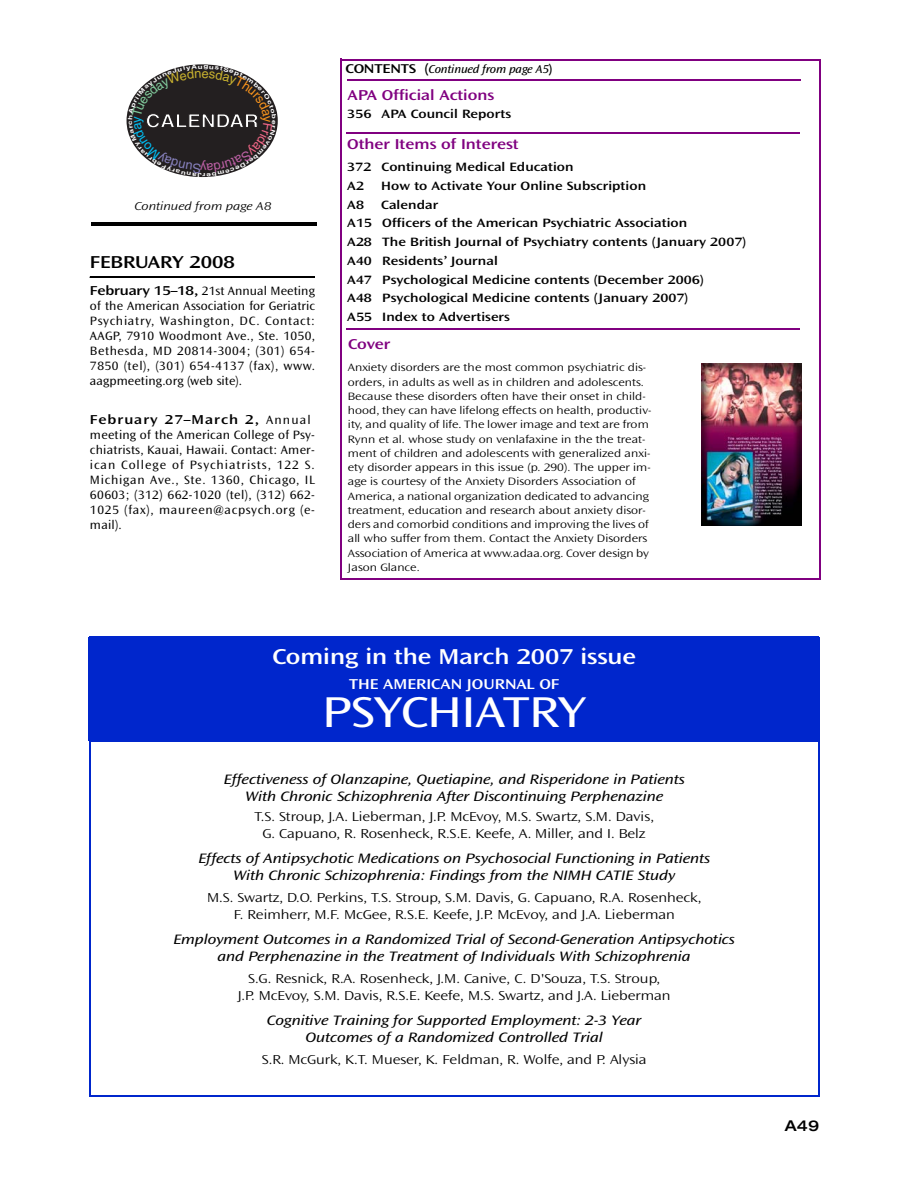
<style>
.page{position:relative;width:918px;height:1188px;background:#fff}
.page>*{position:absolute;margin:0;border:0;box-sizing:border-box;transform-origin:0 0}
.t1{font:45px "Ocean Sans MM 403 800";color:#fff}
.t2{font:22.5px "Ocean Sans MM 512 800";color:#fff}
.t3{font:18px "Ocean Sans MM 512 800";color:#000}
.t4{font:15px "Ocean Sans MM 512 800";letter-spacing:.005em;color:#800080}
.t5{font:15px "Ocean Sans MM 512 800";letter-spacing:.005em;color:#fff}
.t6{font:500 expanded 15px "Helvetica Neue";color:#000}
.t7{font:14.25px/17.2px "Ocean Sans MM It 403 800";color:#000;text-align:center}
.t8{font:13.5px/17.2px "Ocean Sans MM 310 800";color:#000;text-align:center}
.t9{font:13.5px "Ocean Sans MM 512 800";letter-spacing:.075em;color:#000}
.t10{font:12.6px/15px "Ocean Sans MM 360 600";letter-spacing:.04em;color:#000;text-align:justify}
.t11{font:12.6px/18.8px "Ocean Sans MM 512 800";letter-spacing:.01em;color:#000}
.t12{font:11.85px "Ocean Sans MM It 403 572";letter-spacing:-.015em;color:#000}
.t13{font:11.85px "Ocean Sans MM It 310 800";letter-spacing:.005em;color:#000}
.t14{font:11.1px/14.2px "Ocean Sans MM 310 800";letter-spacing:.005em;color:#000}
.s1{font-family:"Ocean Sans MM 512 800";font-size:13.35px}
.s2{font-family:"Ocean Sans MM 512 800";font-size:12.6px}
.s3{font-family:"Ocean Sans MM 512 800";font-size:13.5px}
.s4{font-family:"Ocean Sans MM 360 600";font-size:12.6px}
</style>
<div class="page">
<hr style="left:91px;top:223px;width:225px;height:3px;background:#000">
<img style="left:701px;top:364px;width:101px;height:162px">
<hr style="left:90px;top:277px;width:225px;height:1px;background:#000">
<div style="left:89px;top:638px;width:730px;height:103px;background:#0026cc"></div>
<hr style="left:90px;top:637px;width:729px;height:1px;background:#0026cc">
<hr style="left:818px;top:637px;width:1px;height:460px;background:#0026cc">
<hr style="left:89px;top:1096px;width:730px;height:1px;background:#0026cc">
<hr style="left:89px;top:637px;width:1px;height:459px;background:#0026cc">
<hr style="left:341px;top:59px;width:480px;height:1px;background:#800080">
<hr style="left:819px;top:60px;width:2px;height:520px;background:#800080">
<hr style="left:341px;top:578px;width:479px;height:2px;background:#800080">
<hr style="left:341px;top:59px;width:1px;height:520px;background:#800080">
<hr style="left:348px;top:80px;width:453px;height:1px;background:#800080">
<hr style="left:347px;top:328px;width:453px;height:2px;background:#800080">
<hr style="left:347px;top:132px;width:453px;height:1px;background:#800080">
<svg style="left:128px;top:64px;width:148px;height:113px"></svg>
<p class="t12" style="left:346px;top:64px;width:209px"><span class="s1">CONTENTS (</span>Continued from page A5<span class="s2">)</span></p>
<p class="t13" style="left:134px;top:201px;width:138px">Continued from page A8</p>
<h3 class="t3" style="left:90px;top:255px;width:146px">FEBRUARY 2008</h3>
<p class="t10" style="left:90px;top:284px;width:227px"><span class="s3">February 15–18,</span> 21st Annual Meeting of the American Association for Geriatric Psychiatry, Washington, DC. Contact:<br>AAGP, 7910 Woodmont Ave., Ste. 1050, Bethesda, MD 20814-3004; (301) 654- 7850 (tel), (301) 654-4137 (fax), www. aagpmeeting.org (web site).</p>
<p class="t9" style="left:90px;top:414px;width:222px">February 27–March 2, <span class="s4">Annual</span></p>
<p class="t10" style="left:90px;top:428px;width:226px">meeting of the American College of Psy&shy;chiatrists, Kauai, Hawaii. Contact: Amer&shy;ican College of Psychiatrists, 122 S.<br>Michigan Ave., Ste. 1360, Chicago, IL 60603; (312) 662-1020 (tel), (312) 662- 1025 (fax), maureen@acpsych.org (e&shy;mail).</p>
<h3 class="t4" style="left:348px;top:89px;width:148px">APA Official Actions</h3>
<p class="t11" style="left:347px;top:105px;width:165px">356 APA Council Reports</p>
<h3 class="t4" style="left:347px;top:139px;width:173px">Other Items of Interest</h3>
<p class="t11" style="left:347px;top:158px;width:228px">372 Continuing Medical Education<br>A2</p>
<p class="t11" style="left:381px;top:177px;width:266px">How to Activate Your Online Subscription</p>
<p class="t11" style="left:347px;top:196px;width:400px;text-indent:34px">Calendar<br>A15 Officers of the American Psychiatric Association<br>A28 The British Journal of Psychiatry contents (January 2007)<br>A40 Residents’ Journal<br>A47 Psychological Medicine contents (December 2006)<br>A48 Psychological Medicine contents (January 2007)<br>A55 Index to Advertisers</p>
<p class="t11" style="left:347px;top:196px;width:18px">A8</p>
<h3 class="t4" style="left:348px;top:338px;width:44px">Cover</h3>
<p class="t14" style="left:348px;top:361px;width:305px">Anxiety disorders are the most common psychiatric dis&shy;orders, in adults as well as in children and adolescents.<br>Because these disorders often have their onset in child&shy;hood, they can have lifelong effects on health, productiv&shy;ity, and quality of life. The lower image and text are from Rynn et al. whose study on venlafaxine in the the treat&shy;ment of children and adolescents with generalized anxi&shy;ety disorder appears in this issue (p. 290). The upper im&shy;age is courtesy of the Anxiety Disorders Association of America, a national organization dedicated to advancing treatment, education and research about anxiety disor&shy;ders and comorbid conditions and improving the lives of all who suffer from them. Contact the Anxiety Disorders Association of America at www.adaa.org. Cover design by Jason Glance.</p>
<h2 class="t2" style="left:272px;top:647px;width:365px">Coming in the March 2007 issue</h2>
<h3 class="t5" style="left:349px;top:678px;width:212px">THE AMERICAN JOURNAL OF</h3>
<h1 class="t1" style="left:322px;top:694px;width:265px">PSYCHIATRY</h1>
<p class="t7" style="left:224px;top:771px;width:462px">Effectiveness of Olanzapine, Quetiapine, and Risperidone in Patients<br>With Chronic Schizophrenia After Discontinuing Perphenazine</p>
<p class="t8" style="left:255px;top:808px;width:401px">T.S. Stroup, J.A. Lieberman, J.P. McEvoy, M.S. Swartz, S.M. Davis,<br>G. Capuano, R. Rosenheck, R.S.E. Keefe, A. Miller, and I. Belz</p>
<p class="t7" style="left:198px;top:851px;width:513px">Effects of Antipsychotic Medications on Psychosocial Functioning in Patients<br>With Chronic Schizophrenia: Findings from the NIMH CATIE Study</p>
<p class="t8" style="left:207px;top:889px;width:496px">M.S. Swartz, D.O. Perkins, T.S. Stroup, S.M. Davis, G. Capuano, R.A. Rosenheck,<br>F. Reimherr, M.F. McGee, R.S.E. Keefe, J.P. McEvoy, and J.A. Lieberman</p>
<p class="t7" style="left:173px;top:932px;width:563px">Employment Outcomes in a Randomized Trial of Second-Generation Antipsychotics and Perphenazine in the Treatment of Individuals With Schizophrenia</p>
<p class="t8" style="left:238px;top:970px;width:434px">S.G. Resnick, R.A. Rosenheck, J.M. Canive, C. D'Souza, T.S. Stroup,<br>J.P. McEvoy, S.M. Davis, R.S.E. Keefe, M.S. Swartz, and J.A. Lieberman</p>
<p class="t7" style="left:267px;top:1013px;width:376px">Cognitive Training for Supported Employment: 2-3 Year<br>Outcomes of a Randomized Controlled Trial</p>
<p class="t8" style="left:262px;top:1051px;width:386px">S.R. McGurk, K.T. Mueser, K. Feldman, R. Wolfe, and P. Alysia</p>
<h3 class="t6" style="left:785px;top:1120px;width:36px">A49</h3>
</div>
